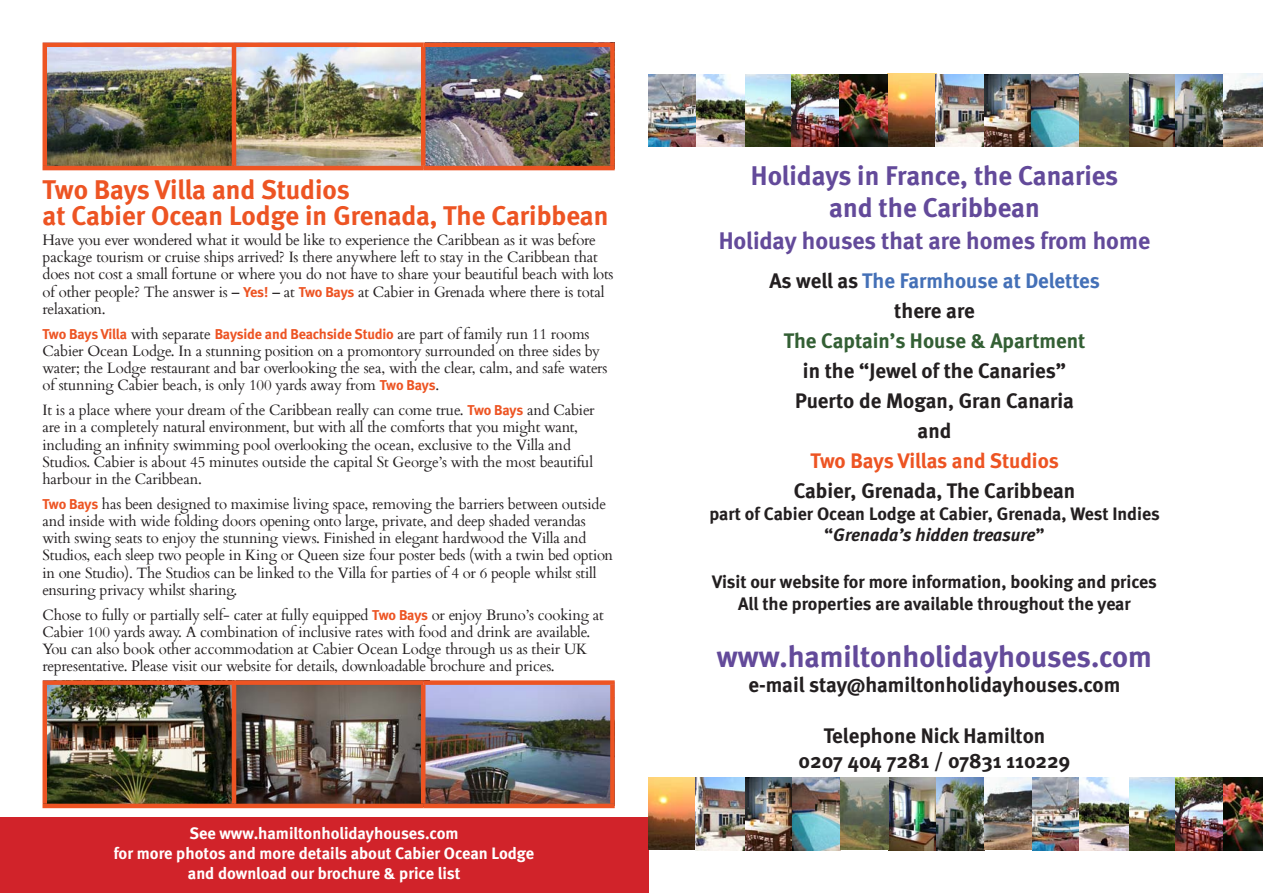
<style>
.page{position:relative;width:1263px;height:893px;background:#fff}
.page>*{position:absolute;margin:0;border:0;box-sizing:border-box;transform-origin:0 0}
.A_head{font:700 30px "Meta";color:#634a9a}
.D_head{font:700 27px/25.5px "Meta";color:#ed5423}
.A_head-2{font:700 27px "Meta";color:#634a9a}
.A_head-3{font:700 24px "Meta";color:#634a9a}
.t1{font:700 21px "Meta";color:#231f20}
.t2{font:700 21px "Meta";color:#4470b7}
.t3{font:700 21px "Meta";color:#335f34}
.t4{font:700 21px "Meta";letter-spacing:-.005em;color:#ed5423}
.t5{font:700 18px "Meta";color:#231f20}
.t6{font:italic 700 18px "Meta";color:#231f20}
.t7{font:16.5px "Meta Bold LF";color:#fff}
.Cabier_body{font:15px/17.2px "Cardo";letter-spacing:-.01em;color:#231f20}
.Cabier_body-2{font:14.25px "Meta Bold LF";letter-spacing:-.015em;color:#ed5423}
.s1{font-family:"Meta Bold LF";font-size:14.25px;color:#ed5423}
.s2{font-family:"Cardo";font-size:15px;color:#231f20}
.s3{color:#231f20}
.s4{font-style:normal}
</style>
<div class="page">
<img style="left:47px;top:685px;width:374px;height:119px">
<img style="left:425px;top:685px;width:185px;height:119px">
<div style="left:0;top:818px;width:648px;height:75px;background:#d1232a"></div>
<img style="left:47px;top:47px;width:374px;height:119px">
<img style="left:425px;top:47px;width:185px;height:119px">
<hr style="left:43px;top:43px;width:191px;height:4px;background:#ed5423">
<hr style="left:43px;top:47px;width:4px;height:119px;background:#ed5423">
<hr style="left:234px;top:43px;width:189px;height:4px;background:#ed5423">
<hr style="left:232px;top:47px;width:4px;height:119px;background:#ed5423">
<hr style="left:423px;top:43px;width:192px;height:4px;background:#ed5423">
<hr style="left:421px;top:47px;width:4px;height:119px;background:#ed5423">
<div style="left:610px;top:47px;width:5px;height:119px;background:#ed5423"></div>
<hr style="left:43px;top:166px;width:191px;height:4px;background:#ed5423">
<hr style="left:234px;top:166px;width:189px;height:4px;background:#ed5423">
<hr style="left:423px;top:166px;width:192px;height:4px;background:#ed5423">
<img style="left:648px;top:777px;width:615px;height:73px">
<img style="left:648px;top:74px;width:143px;height:73px">
<img style="left:791px;top:74px;width:472px;height:73px">
<div style="left:43px;top:680px;width:191px;height:5px;background:#ed5423"></div>
<hr style="left:43px;top:685px;width:4px;height:119px;background:#ed5423">
<div style="left:234px;top:680px;width:189px;height:5px;background:#ed5423"></div>
<hr style="left:232px;top:685px;width:4px;height:119px;background:#ed5423">
<div style="left:423px;top:680px;width:192px;height:5px;background:#ed5423"></div>
<hr style="left:421px;top:685px;width:4px;height:119px;background:#ed5423">
<div style="left:610px;top:685px;width:5px;height:119px;background:#ed5423"></div>
<hr style="left:43px;top:804px;width:191px;height:4px;background:#ed5423">
<hr style="left:234px;top:804px;width:189px;height:4px;background:#ed5423">
<hr style="left:423px;top:804px;width:192px;height:4px;background:#ed5423">
<p class="D_head" style="left:43px;top:177px;width:567px">Two Bays Villa and Studios<br>at Cabier Ocean Lodge in Grenada, The Caribbean</p>
<p class="Cabier_body" style="left:43px;top:230px;width:573px">Have you ever wondered what it would be like to experience the Caribbean as it was before package tourism or cruise ships arrived? Is there anywhere left to stay in the Caribbean that does not cost a small fortune or where you do not have to share your beautiful beach with lots of other people? The answer is – <span class="s1">Yes!</span> – at <span class="s1">Two Bays</span> at Cabier in Grenada where there is total relaxation.</p>
<p class="Cabier_body-2" style="left:43px;top:325px;width:548px">Two Bays Villa <span class="s2">with separate</span> Bayside and Beachside Studio <span class="s2">are part of family run 11 rooms</span></p>
<p class="Cabier_body" style="left:43px;top:341px;width:566px">Cabier Ocean Lodge. In a stunning position on a promontory surrounded on three sides by water; the Lodge restaurant and bar overlooking the sea, with the clear, calm, and safe waters of stunning Cabier beach, is only 100 yards away from <span class="s1">Two Bays</span>.</p>
<p class="Cabier_body" style="left:43px;top:401px;width:553px">It is a place where your dream of the Caribbean really can come true. <span class="s1">Two Bays</span> and Cabier are in a completely natural environment, but with all the comforts that you might want, including an infinity swimming pool overlooking the ocean, exclusive to the Villa and Studios. Cabier is about 45 minutes outside the capital St George’s with the most beautiful harbour in the Caribbean.</p>
<p class="Cabier_body" style="left:43px;top:494px;width:572px"><span class="s1">Two Bays</span> has been designed to maximise living space, removing the barriers between outside and inside with wide folding doors opening onto large, private, and deep shaded verandas with swing seats to enjoy the stunning views. Finished in elegant hardwood the Villa and Studios, each sleep two people in King or Queen size four poster beds (with a twin bed option in one Studio). The Studios can be linked to the Villa for parties of 4 or 6 people whilst still ensuring privacy whilst sharing.</p>
<p class="Cabier_body" style="left:43px;top:605px;width:563px">Chose to fully or partially self- cater at fully equipped <span class="s1">Two Bays</span> or enjoy Bruno’s cooking at Cabier 100 yards away. A combination of inclusive rates with food and drink are available.<br>You can also book other accommodation at Cabier Ocean Lodge through us as their UK representative. Please visit our website for details, downloadable brochure and prices.</p>
<p class="t7" style="left:189px;top:824px;width:271px">See www.hamiltonholidayhouses.com</p>
<p class="t7" style="left:114px;top:843px;width:422px">for more photos and more details about Cabier Ocean Lodge</p>
<p class="t7" style="left:188px;top:863px;width:274px">and download our brochure &amp; price list</p>
<p class="A_head-2" style="left:751px;top:159px;width:369px">Holidays in France, the Canaries</p>
<p class="A_head-2" style="left:829px;top:192px;width:212px">and the Caribbean</p>
<p class="A_head-3" style="left:719px;top:227px;width:433px">Holiday houses that are homes from home</p>
<p class="t2" style="left:769px;top:268px;width:332px"><span class="s3">As well as</span> The Farmhouse at Delettes</p>
<p class="t1" style="left:894px;top:298px;width:82px">there are</p>
<p class="t3" style="left:784px;top:328px;width:303px">The Captain’s House &amp; Apartment</p>
<p class="t1" style="left:803px;top:358px;width:265px">in the “Jewel of the Canaries”</p>
<p class="t1" style="left:795px;top:388px;width:280px">Puerto de Mogan, Gran Canaria</p>
<p class="t1" style="left:918px;top:418px;width:35px">and</p>
<p class="t4" style="left:810px;top:448px;width:250px">Two Bays Villas and Studios</p>
<p class="t1" style="left:794px;top:478px;width:283px">Cabier, Grenada, The Caribbean</p>
<p class="t5" style="left:709px;top:503px;width:452px">part of Cabier Ocean Lodge at Cabier, Grenada, West Indies</p>
<p class="t6" style="left:824px;top:524px;width:221px"><span class="s4">“</span>Grenada’s hidden treasure<span class="s4">”</span></p>
<p class="t5" style="left:712px;top:571px;width:446px">Visit our website for more information, booking and prices</p>
<p class="t5" style="left:738px;top:593px;width:394px">All the properties are available throughout the year</p>
<p class="A_head" style="left:717px;top:639px;width:437px">www.hamiltonholidayhouses.com</p>
<p class="t1" style="left:748px;top:673px;width:373px">e-mail stay@hamiltonholidayhouses.com</p>
<p class="t1" style="left:824px;top:723px;width:223px">Telephone Nick Hamilton</p>
<p class="t1" style="left:799px;top:748px;width:273px">0207 404 7281 / 07831 110229</p>
</div>
